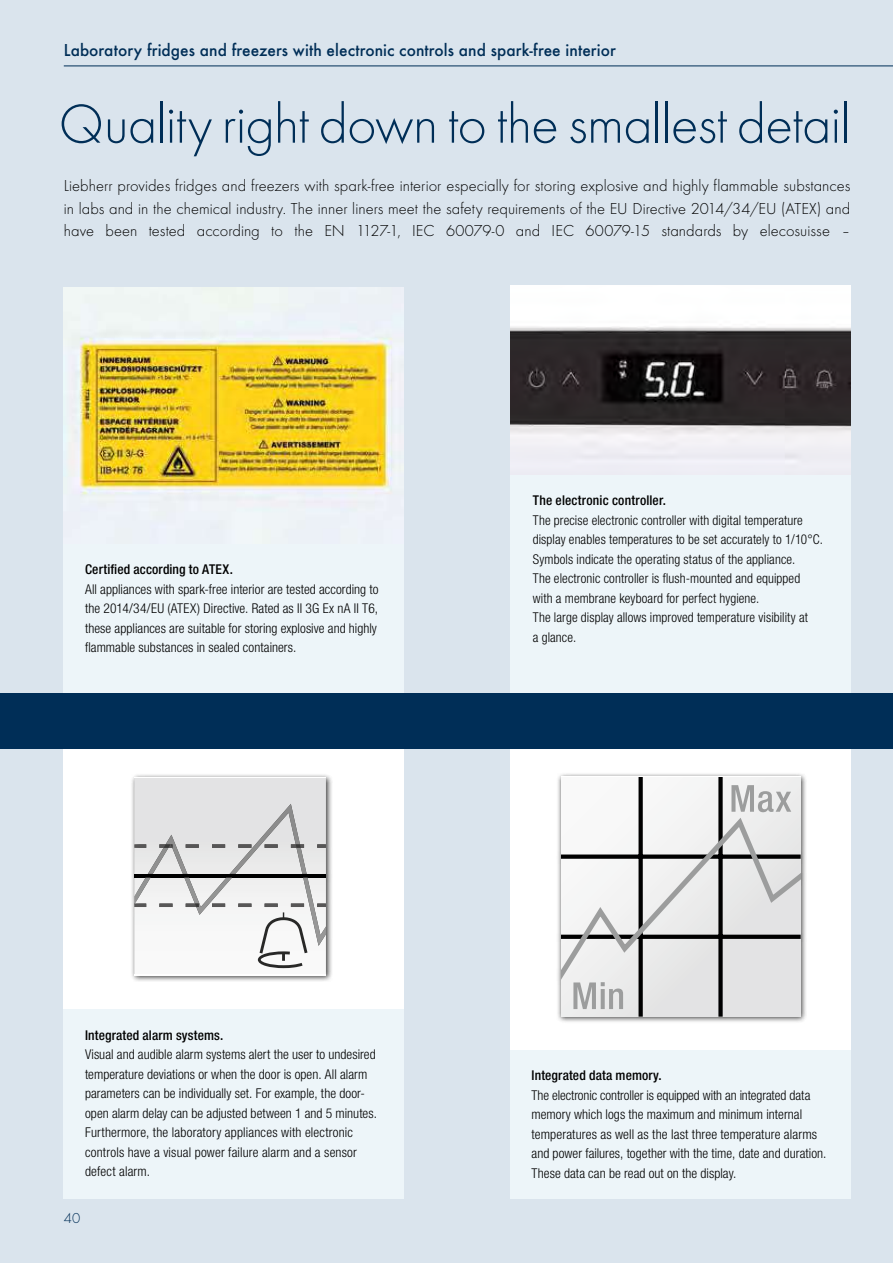
<style>
.page{position:relative;width:893px;height:1263px;background:#dae4ed}
.page>*{position:absolute;margin:0;border:0;box-sizing:border-box;transform-origin:0 0}
.t1{font:300 57px "Futura";letter-spacing:-.015em;color:#002e57}
.t2{font:500 18px "Futura";letter-spacing:.005em;color:#002e57}
.t3{font:300 16.5px/22.5px "Futura";color:#000;text-align:justify}
.t4{font:300 15px "Futura";color:#002e57}
.t5{font:300 condensed 13.5px/19.5px "Helvetica Neue LTW1 G";letter-spacing:.005em;color:#000}
.t6{font:500 condensed 13.5px "Helvetica Neue LTW1 G";letter-spacing:.01em;color:#000}
</style>
<div class="page">
<div style="left:64px;top:738px;width:340px;height:461px;background:#edf5f9"></div>
<div style="left:64px;top:543px;width:340px;height:174px;background:#edf5f9"></div>
<div style="left:510px;top:1049px;width:340px;height:150px;background:#edf5f9"></div>
<img style="left:64px;top:287px;width:340px;height:256px">
<div style="left:510px;top:740px;width:340px;height:309px;background:#fff"></div>
<div style="left:64px;top:738px;width:340px;height:271px;background:#fff"></div>
<div style="left:556px;top:772px;width:251px;height:251px;background:#000;opacity:.75"></div>
<div style="left:561px;top:777px;width:239px;height:240px;background:#edeeee"></div>
<div style="left:638px;top:777px;width:5px;height:240px;background:#000"></div>
<div style="left:718px;top:777px;width:5px;height:240px;background:#000"></div>
<svg style="left:561px;top:785px;width:239px;height:224px"></svg>
<hr style="left:561px;top:776px;width:239px;height:1px;background:#fff">
<hr style="left:561px;top:1017px;width:239px;height:1px;background:#fff">
<div style="left:130px;top:773px;width:203px;height:209px;background:#000;opacity:.75"></div>
<hr style="left:134px;top:975px;width:192px;height:1px;background:#fff">
<svg style="left:134px;top:777px;width:192px;height:198px"></svg>
<hr style="left:64px;top:66px;width:829px;height:1px;background:#002e57">
<img style="left:510px;top:285px;width:340px;height:190px">
<div style="left:510px;top:475px;width:340px;height:222px;background:#edf5f9"></div>
<div style="left:0;top:693px;width:893px;height:55px;background:#002e57"></div>
<h2 class="t2" style="left:64px;top:39px;width:554px">Laboratory fridges and freezers with electronic controls and spark-free interior</h2>
<h1 class="t1" style="left:59px;top:92px;width:793px">Quality right down to the smallest detail</h1>
<p class="t3" style="left:64px;top:175px;width:788px">Liebherr provides fridges and freezers with spark-free interior especially for storing explosive and highly flammable substances in labs and in the chemical industry. The inner liners meet the safety requirements of the EU Directive 2014/34/EU (ATEX) and have been tested according to the EN 1127-1, IEC 60079-0 and IEC 60079-15 standards by elecosuisse –</p>
<p class="t6" style="left:85px;top:561px;width:149px">Certified according to ATEX.</p>
<p class="t5" style="left:85px;top:579px;width:295px;text-align:justify">All appliances with spark-free interior are tested according to the 2014/34/EU (ATEX) Directive. Rated as II 3G Ex nA II T6, these appliances are suitable for storing explosive and highly flammable substances in sealed containers.</p>
<p class="t6" style="left:85px;top:1027px;width:140px">Integrated alarm systems.</p>
<p class="t5" style="left:85px;top:1045px;width:293px">Visual and audible alarm systems alert the user to undesired temperature deviations or when the door is open. All alarm parameters can be individually set. For example, the door&shy;open alarm delay can be adjusted between 1 and 5 minutes.<br>Furthermore, the laboratory appliances with electronic controls have a visual power failure alarm and a sensor defect alarm.</p>
<p class="t4" style="left:64px;top:1209px;width:18px">40</p>
<p class="t6" style="left:533px;top:492px;width:135px">The electronic controller.</p>
<p class="t5" style="left:533px;top:510px;width:292px">The precise electronic controller with digital temperature display enables temperatures to be set accurately to 1/10°C.<br>Symbols indicate the operating status of the appliance.<br>The electronic controller is flush-mounted and equipped with a membrane keyboard for perfect hygiene.<br>The large display allows improved temperature visibility at<br>a glance.</p>
<p class="t6" style="left:531px;top:1067px;width:132px">Integrated data memory.</p>
<p class="t5" style="left:531px;top:1085px;width:296px">The electronic controller is equipped with an integrated data memory which logs the maximum and minimum internal temperatures as well as the last three temperature alarms and power failures, together with the time, date and duration.<br>These data can be read out on the display.</p>
</div>
